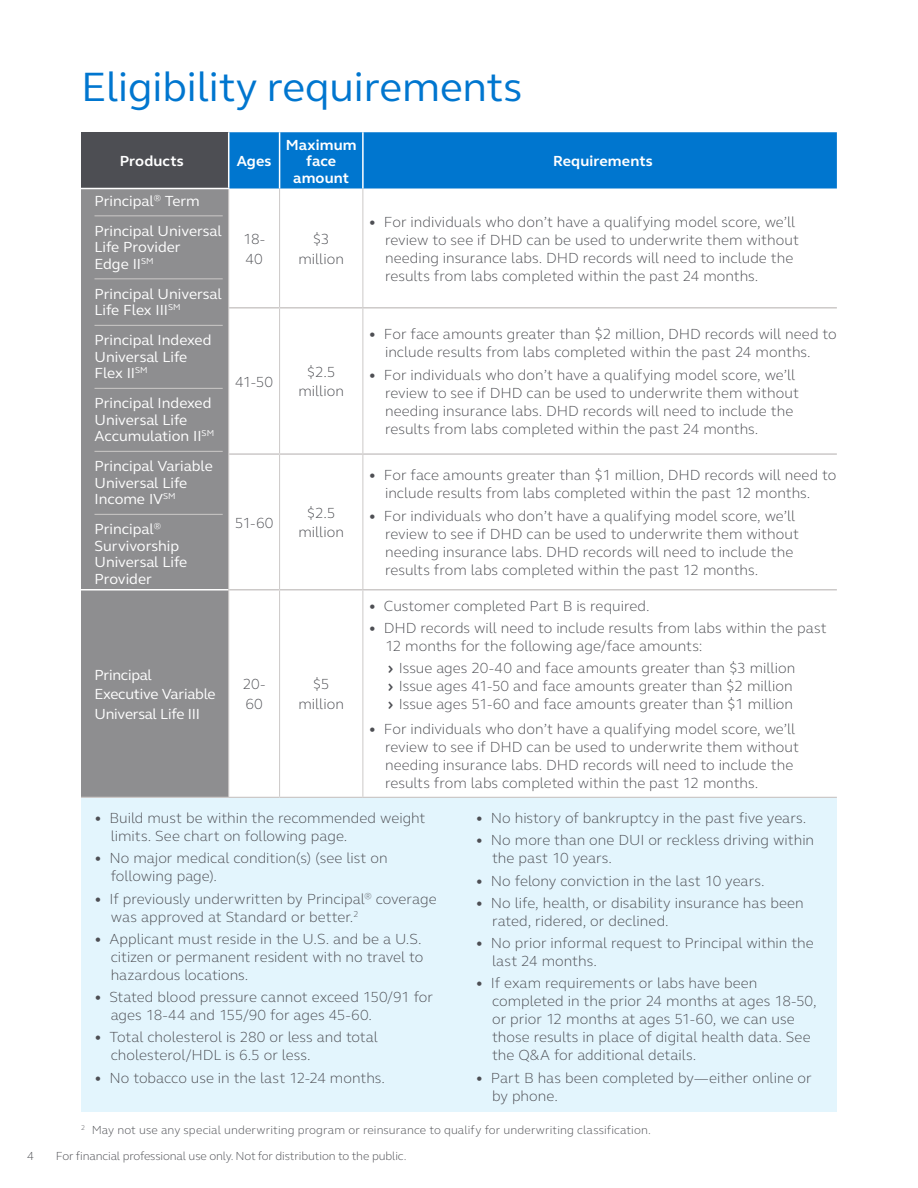
<style>
.page{position:relative;width:918px;height:1188px;background:#fff}
.page>*{position:absolute;margin:0;border:0;box-sizing:border-box;transform-origin:0 0}
.t1{font:42px "FS Elliot Pro";color:#0076cf}
.t2{font:300 15px/18px "FS Elliot Pro";color:#4d4e53}
.t3{font:15px/16.5px "FS Elliot Pro";color:#fff}
.t4{font:700 15px/16.5px "FS Elliot Pro";letter-spacing:.01em;color:#fff;text-align:center}
.t5{font:300 12px "FS Elliot Pro";letter-spacing:.005em;color:#4d4e53}
.s1{font-weight:700}
</style>
<div class="page">
<div style="left:81px;top:132px;width:148px;height:57px;background:#4d4e53"></div>
<div style="left:229px;top:132px;width:608px;height:57px;background:#0076cf"></div>
<div style="left:81px;top:189px;width:147px;height:608px;background:#8e8e90"></div>
<hr style="left:228px;top:132px;width:1px;height:56px;background:#fff">
<hr style="left:279px;top:132px;width:1px;height:57px;background:#fff">
<hr style="left:362px;top:132px;width:2px;height:57px;background:#fff">
<hr style="left:228px;top:189px;width:1px;height:119px;background:#ccc9c8">
<hr style="left:228px;top:308px;width:1px;height:146px;background:#ccc9c8">
<hr style="left:228px;top:454px;width:1px;height:136px;background:#ccc9c8">
<hr style="left:228px;top:590px;width:1px;height:207px;background:#ccc9c8">
<hr style="left:279px;top:189px;width:1px;height:118px;background:#ccc9c8">
<hr style="left:363px;top:189px;width:1px;height:118px;background:#ccc9c8">
<hr style="left:279px;top:309px;width:1px;height:144px;background:#ccc9c8">
<hr style="left:363px;top:309px;width:1px;height:144px;background:#ccc9c8">
<hr style="left:279px;top:455px;width:1px;height:134px;background:#ccc9c8">
<hr style="left:363px;top:455px;width:1px;height:134px;background:#ccc9c8">
<hr style="left:279px;top:591px;width:1px;height:206px;background:#ccc9c8">
<hr style="left:363px;top:591px;width:1px;height:206px;background:#ccc9c8">
<hr style="left:229px;top:589px;width:51px;height:2px;background:#ccc9c8">
<hr style="left:280px;top:589px;width:83px;height:2px;background:#ccc9c8">
<hr style="left:363px;top:589px;width:474px;height:2px;background:#ccc9c8">
<hr style="left:81px;top:797px;width:148px;height:1px;background:#ccc9c8">
<hr style="left:229px;top:797px;width:51px;height:1px;background:#ccc9c8">
<hr style="left:280px;top:797px;width:83px;height:1px;background:#ccc9c8">
<hr style="left:363px;top:797px;width:474px;height:1px;background:#ccc9c8">
<hr style="left:229px;top:307px;width:51px;height:2px;background:#ccc9c8">
<hr style="left:280px;top:307px;width:83px;height:2px;background:#ccc9c8">
<hr style="left:363px;top:307px;width:474px;height:2px;background:#ccc9c8">
<hr style="left:229px;top:453px;width:51px;height:2px;background:#ccc9c8">
<hr style="left:280px;top:453px;width:83px;height:2px;background:#ccc9c8">
<hr style="left:363px;top:453px;width:474px;height:2px;background:#ccc9c8">
<hr style="left:81px;top:589px;width:147px;height:2px;background:#fff">
<hr style="left:81px;top:188px;width:148px;height:1px;background:#fff">
<hr style="left:94px;top:215px;width:129px;height:1px;background:#ccc9c8">
<hr style="left:94px;top:278px;width:129px;height:1px;background:#ccc9c8">
<hr style="left:94px;top:325px;width:129px;height:1px;background:#ccc9c8">
<hr style="left:94px;top:388px;width:129px;height:1px;background:#ccc9c8">
<hr style="left:94px;top:451px;width:129px;height:1px;background:#ccc9c8">
<hr style="left:94px;top:514px;width:129px;height:1px;background:#ccc9c8">
<div style="left:81px;top:798px;width:756px;height:313px;background:#e3f5fd"></div>
<h1 class="t1" style="left:81px;top:59px;width:443px">Eligibility requirements</h1>
<p class="t4" style="left:120px;top:152px;width:65px">Products</p>
<p class="t4" style="left:237px;top:152px;width:36px">Ages</p>
<p class="t4" style="left:286px;top:136px;width:72px">Maximum face amount</p>
<p class="t4" style="left:553px;top:152px;width:101px">Requirements</p>
<p class="t3" style="left:94px;top:185px;width:129px;line-height:30px">Principal<sup>®</sup> Term<br>Principal Universal</p>
<p class="t3" style="left:94px;top:239px;width:88px">Life Provider<br>Edge II<sup>SM</sup></p>
<p class="t3" style="left:94px;top:285px;width:129px">Principal Universal<br>Life Flex III<sup>SM</sup></p>
<p class="t3" style="left:94px;top:332px;width:118px">Principal Indexed<br>Universal Life<br>Flex II<sup>SM</sup></p>
<p class="t3" style="left:94px;top:395px;width:121px">Principal Indexed<br>Universal Life<br>Accumulation II<sup>SM</sup></p>
<p class="t3" style="left:94px;top:458px;width:120px">Principal Variable<br>Universal Life<br>Income IV<sup>SM</sup></p>
<p class="t3" style="left:94px;top:521px;width:94px">Principal<sup>®<br></sup>Survivorship<br>Universal Life<br>Provider</p>
<p class="t2" style="left:243px;top:229px;width:23px;line-height:19.5px">18-<br>40</p>
<p class="t2" style="left:299px;top:229px;width:47px;line-height:19.5px;text-align:center">$3 million</p>
<p class="t2" style="left:235px;top:372px;width:39px">41-50</p>
<p class="t2" style="left:299px;top:362px;width:47px;line-height:19.5px;text-align:center">$2.5 million</p>
<p class="t2" style="left:235px;top:513px;width:40px">51-60</p>
<p class="t2" style="left:299px;top:503px;width:47px;line-height:19.5px;text-align:center">$2.5 million</p>
<p class="t2" style="left:385px;top:212px;width:415px;text-indent:-16px"><span class="s1">•</span> For individuals who don’t have a qualifying model score, we’ll review to see if DHD can be used to underwrite them without needing insurance labs. DHD records will need to include the results from labs completed within the past 24 months.</p>
<p class="t2" style="left:385px;top:325px;width:453px;text-indent:-16px"><span class="s1">•</span> For face amounts greater than $2 million, DHD records will need to include results from labs completed within the past 24 months.</p>
<p class="t2" style="left:385px;top:365px;width:415px;text-indent:-16px"><span class="s1">•</span> For individuals who don’t have a qualifying model score, we’ll review to see if DHD can be used to underwrite them without needing insurance labs. DHD records will need to include the results from labs completed within the past 24 months.</p>
<p class="t2" style="left:385px;top:466px;width:453px;text-indent:-16px"><span class="s1">•</span> For face amounts greater than $1 million, DHD records will need to include results from labs completed within the past 12 months.</p>
<p class="t2" style="left:385px;top:506px;width:415px;text-indent:-16px"><span class="s1">•</span> For individuals who don’t have a qualifying model score, we’ll review to see if DHD can be used to underwrite them without needing insurance labs. DHD records will need to include the results from labs completed within the past 12 months.</p>
<p class="t2" style="left:369px;top:596px;width:282px"><span class="s1">•</span> Customer completed Part B is required.</p>
<p class="t2" style="left:385px;top:618px;width:443px;text-indent:-16px"><span class="s1">•</span> DHD records will need to include results from labs within the past<br>12 months for the following age/face amounts:</p>
<p class="t2" style="left:388px;top:659px;width:409px"><span class="s1">›</span> Issue ages 20-40 and face amounts greater than $3 million <span class="s1">›</span> Issue ages 41-50 and face amounts greater than $2 million <span class="s1">›</span> Issue ages 51-60 and face amounts greater than $1 million</p>
<p class="t2" style="left:385px;top:719px;width:415px;text-indent:-16px"><span class="s1">•</span> For individuals who don’t have a qualifying model score, we’ll review to see if DHD can be used to underwrite them without needing insurance labs. DHD records will need to include the results from labs completed within the past 12 months.</p>
<p class="t2" style="left:111px;top:808px;width:316px;text-indent:-16px"><span class="s1">•</span> Build must be within the recommended weight limits. See chart on following page.</p>
<p class="t2" style="left:111px;top:849px;width:278px;text-indent:-16px"><span class="s1">•</span> No major medical condition(s) (see list on following page).</p>
<p class="t2" style="left:111px;top:889px;width:327px;text-indent:-16px"><span class="s1">•</span> If previously underwritten by Principal<sup>®</sup> coverage was approved at Standard or better.<sup>2</sup></p>
<p class="t2" style="left:111px;top:929px;width:314px;text-align:justify;text-indent:-16px"><span class="s1">•</span> Applicant must reside in the U.S. and be a U.S. citizen or permanent resident with no travel to hazardous locations.</p>
<p class="t2" style="left:111px;top:988px;width:324px;text-indent:-16px"><span class="s1">•</span> Stated blood pressure cannot exceed 150/91 for ages 18-44 and 155/90 for ages 45-60.</p>
<p class="t2" style="left:111px;top:1028px;width:269px;text-indent:-16px"><span class="s1">•</span> Total cholesterol is 280 or less and total cholesterol/HDL is 6.5 or less.</p>
<p class="t2" style="left:94px;top:1068px;width:292px"><span class="s1">•</span> No tobacco use in the last 12-24 months.</p>
<p class="t3" style="left:94px;top:665px;width:123px;line-height:19.5px">Principal<br>Executive Variable<br>Universal Life III</p>
<p class="t2" style="left:243px;top:674px;width:24px;line-height:19.5px">20-<br>60</p>
<p class="t2" style="left:299px;top:674px;width:47px;line-height:19.5px;text-align:center">$5 million</p>
<p class="t2" style="left:476px;top:808px;width:332px"><span class="s1">•</span> No history of bankruptcy in the past five years.</p>
<p class="t2" style="left:492px;top:831px;width:324px;text-indent:-16px"><span class="s1">•</span> No more than one DUI or reckless driving within the past 10 years.</p>
<p class="t2" style="left:476px;top:871px;width:290px"><span class="s1">•</span> No felony conviction in the last 10 years.</p>
<p class="t2" style="left:492px;top:893px;width:313px;text-indent:-16px"><span class="s1">•</span> No life, health, or disability insurance has been rated, ridered, or declined.</p>
<p class="t2" style="left:492px;top:934px;width:323px;text-indent:-16px"><span class="s1">•</span> No prior informal request to Principal within the last 24 months.</p>
<p class="t2" style="left:492px;top:974px;width:326px;text-indent:-16px"><span class="s1">•</span> If exam requirements or labs have been completed in the prior 24 months at ages 18-50, or prior 12 months at ages 51-60, we can use those results in place of digital health data. See the Q&amp;A for additional details.</p>
<p class="t2" style="left:492px;top:1068px;width:321px;text-indent:-16px"><span class="s1">•</span> Part B has been completed by—either online or by phone.</p>
<p class="t5" style="left:81px;top:1122px;width:571px"><sup>2</sup> May not use any special underwriting program or reinsurance to qualify for underwriting classification.</p>
<p class="t5" style="left:27px;top:1147px;width:8px">4</p>
<p class="t5" style="left:56px;top:1147px;width:352px">For financial professional use only. Not for distribution to the public.</p>
</div>
